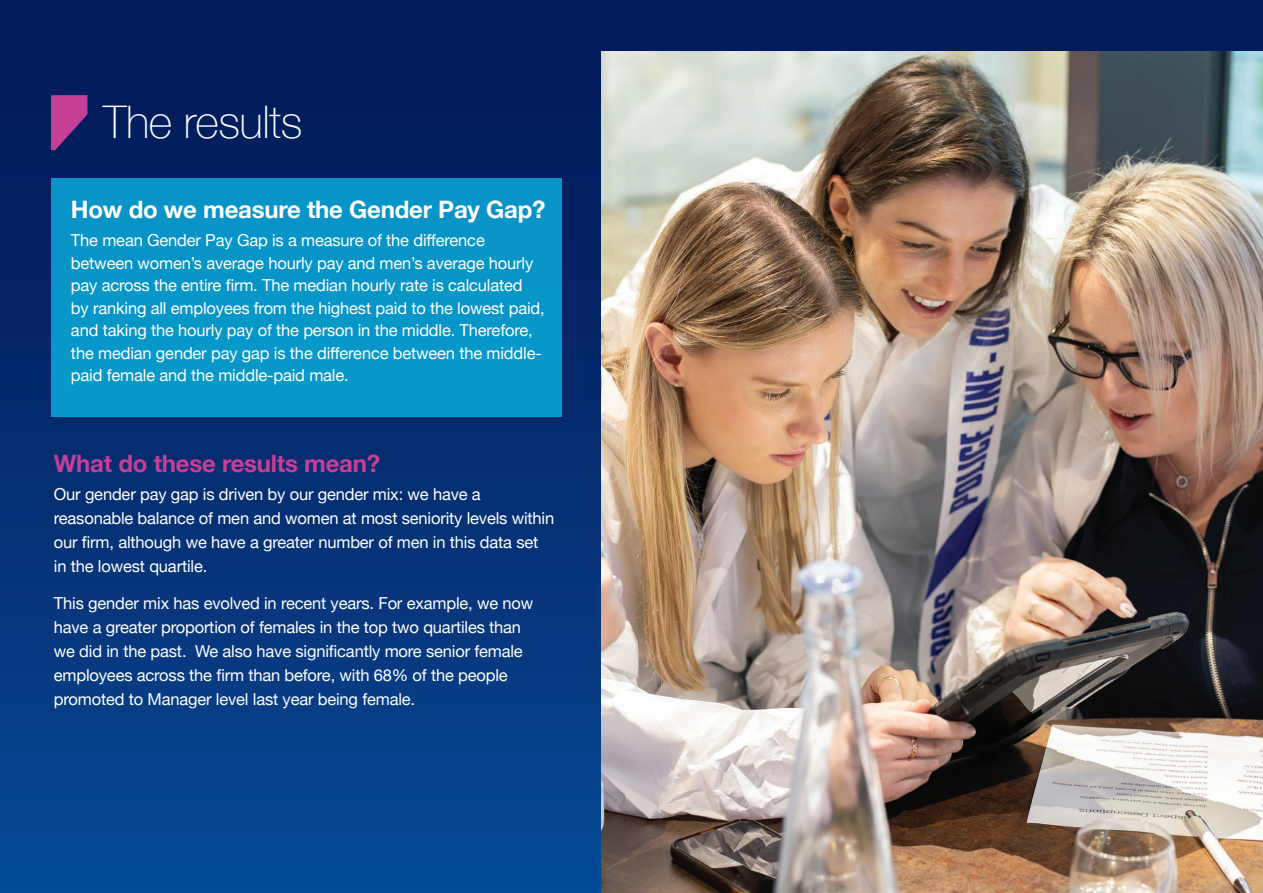
<style>
.page{position:relative;width:1263px;height:893px;background:#fff}
.page>*{position:absolute;margin:0;border:0;box-sizing:border-box;transform-origin:0 0}
.t1{font:100 45px "Helvetica Neue";letter-spacing:-.01em;color:#fff}
.t2{font:700 24px "Helvetica Neue";letter-spacing:-.01em;color:#fff}
.t3{font:700 24px "Helvetica Neue";letter-spacing:-.01em;color:#c53f97}
.t4{font:16.5px/24px "Helvetica Neue";letter-spacing:-.01em;color:#fff}
</style>
<div class="page">
<img style="left:0;top:526px;width:602px;height:367px">
<div style="left:0;top:368px;width:602px;height:158px;background:#062d70"></div>
<div style="left:0;top:0;width:52px;height:368px;background:#012060"></div>
<img style="left:527px;top:0;width:314px;height:368px">
<div style="left:52px;top:0;width:475px;height:179px;background:#011c5d"></div>
<div style="left:841px;top:0;width:422px;height:51px;background:#011b5b"></div>
<svg style="left:51px;top:95px;width:36px;height:55px;background:#8d3586"></svg>
<div style="left:51px;top:179px;width:510px;height:238px;background:#0796c8"></div>
<img style="left:602px;top:51px;width:661px;height:842px">
<h1 class="t1" style="left:103px;top:88px;width:201px">The results</h1>
<h2 class="t2" style="left:71px;top:191px;width:476px">How do we measure the Gender Pay Gap?</h2>
<p class="t4" style="left:71px;top:230px;width:475px;line-height:22.5px">The mean Gender Pay Gap is a measure of the difference between women’s average hourly pay and men’s average hourly pay across the entire firm. The median hourly rate is calculated<br>by ranking all employees from the highest paid to the lowest paid, and taking the hourly pay of the person in the middle. Therefore, the median gender pay gap is the difference between the middle&shy;paid female and the middle-paid male.</p>
<h2 class="t3" style="left:54px;top:444px;width:328px">What do these results mean?</h2>
<p class="t4" style="left:54px;top:483px;width:502px">Our gender pay gap is driven by our gender mix: we have a reasonable balance of men and women at most seniority levels within our firm, although we have a greater number of men in this data set in the lowest quartile.</p>
<p class="t4" style="left:54px;top:592px;width:481px">This gender mix has evolved in recent years. For example, we now have a greater proportion of females in the top two quartiles than we did in the past. We also have significantly more senior female employees across the firm than before, with 68% of the people promoted to Manager level last year being female.</p>
</div>
